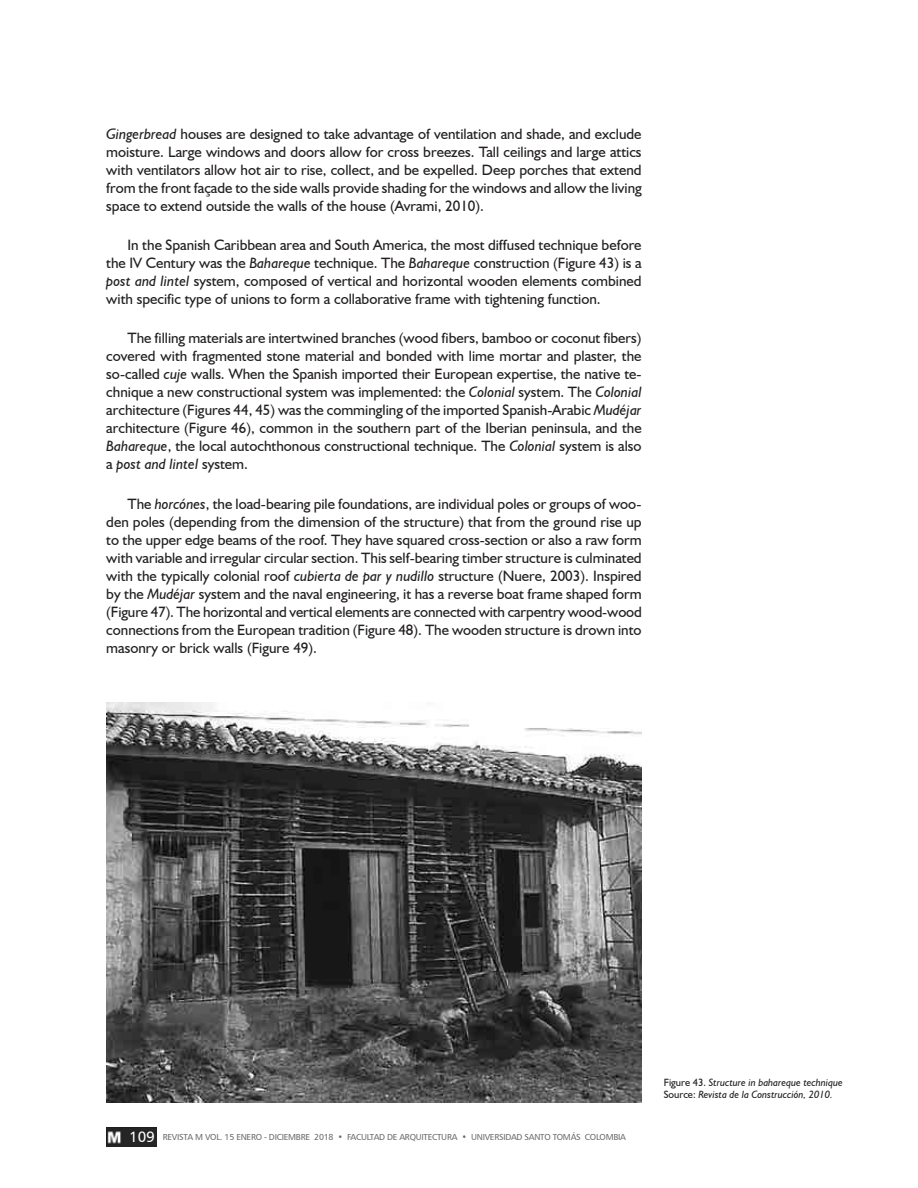
<style>
.page{position:relative;width:918px;height:1188px;background:#fff}
.page>*{position:absolute;margin:0;border:0;box-sizing:border-box;transform-origin:0 0}
.Estilo_texto_interno{font:15px/18px "Humanist 521 BT";color:#231f20;text-align:justify}
.Estilo_Fotos_-_Fuent{font:italic 10.5px "Humanist 521 BT";color:#231f20}
.t1{font:8.7px "Humanist 777 BT Roman B";letter-spacing:-.03em;color:#6c6d70}
.s1{font-style:italic}
.s2{font-size:15px;color:#fff}
.s3{font-style:normal}
</style>
<div class="page">
<img style="left:106px;top:703px;width:536px;height:399px">
<img style="left:106px;top:1127px;width:51px;height:20px">
<p class="Estilo_texto_interno" style="left:106px;top:125px;width:537px"><span class="s1">Gingerbread</span> houses are designed to take advantage of ventilation and shade, and exclude moisture. Large windows and doors allow for cross breezes. Tall ceilings and large attics with ventilators allow hot air to rise, collect, and be expelled. Deep porches that extend from the front façade to the side walls provide shading for the windows and allow the living space to extend outside the walls of the house (Avrami, 2010).</p>
<p class="Estilo_texto_interno" style="left:106px;top:236px;width:537px;text-indent:21px">In the Spanish Caribbean area and South America, the most diffused technique before the IV Century was the <span class="s1">Bahareque</span> technique. The <span class="s1">Bahareque</span> construction (Figure 43) is a <span class="s1">post and lintel</span> system, composed of vertical and horizontal wooden elements combined with specific type of unions to form a collaborative frame with tightening function.</p>
<p class="Estilo_texto_interno" style="left:106px;top:329px;width:537px;text-indent:21px">The filling materials are intertwined branches (wood fibers, bamboo or coconut fibers) covered with fragmented stone material and bonded with lime mortar and plaster, the so-called <span class="s1">cuje</span> walls. When the Spanish imported their European expertise, the native te&shy;chnique a new constructional system was implemented: the <span class="s1">Colonial</span> system. The <span class="s1">Colonial </span>architecture (Figures 44, 45) was the commingling of the imported Spanish-Arabic <span class="s1">Mudéjar </span>architecture (Figure 46), common in the southern part of the Iberian peninsula, and the <span class="s1">Bahareque</span>, the local autochthonous constructional technique. The <span class="s1">Colonial</span> system is also a <span class="s1">post and lintel</span> system.</p>
<p class="Estilo_texto_interno" style="left:106px;top:494px;width:537px;text-indent:21px">The <span class="s1">horcónes</span>, the load-bearing pile foundations, are individual poles or groups of woo&shy;den poles (depending from the dimension of the structure) that from the ground rise up to the upper edge beams of the roof. They have squared cross-section or also a raw form with variable and irregular circular section. This self-bearing timber structure is culminated with the typically colonial roof <span class="s1">cubierta de par y nudillo</span> structure (Nuere, 2003). Inspired by the <span class="s1">Mudéjar</span> system and the naval engineering, it has a reverse boat frame shaped form (Figure 47). The horizontal and vertical elements are connected with carpentry wood-wood connections from the European tradition (Figure 48). The wooden structure is drown into masonry or brick walls (Figure 49).</p>
<p class="t1" style="left:129px;top:1132px;width:498px"><span class="s2">109</span> REVISTA M VOL. 15 ENERO - DICIEMBRE 2018 • FACULTAD DE ARQUITECTURA • UNIVERSIDAD SANTO TOMÁS COLOMBIA</p>
<p class="Estilo_Fotos_-_Fuent" style="left:664px;top:1076px;width:181px"><span class="s3">Figure 43.</span> Structure in bahareque technique</p>
<p class="Estilo_Fotos_-_Fuent" style="left:664px;top:1088px;width:171px"><span class="s3">Source:</span> Revista de la Construcción, 2010.</p>
</div>
